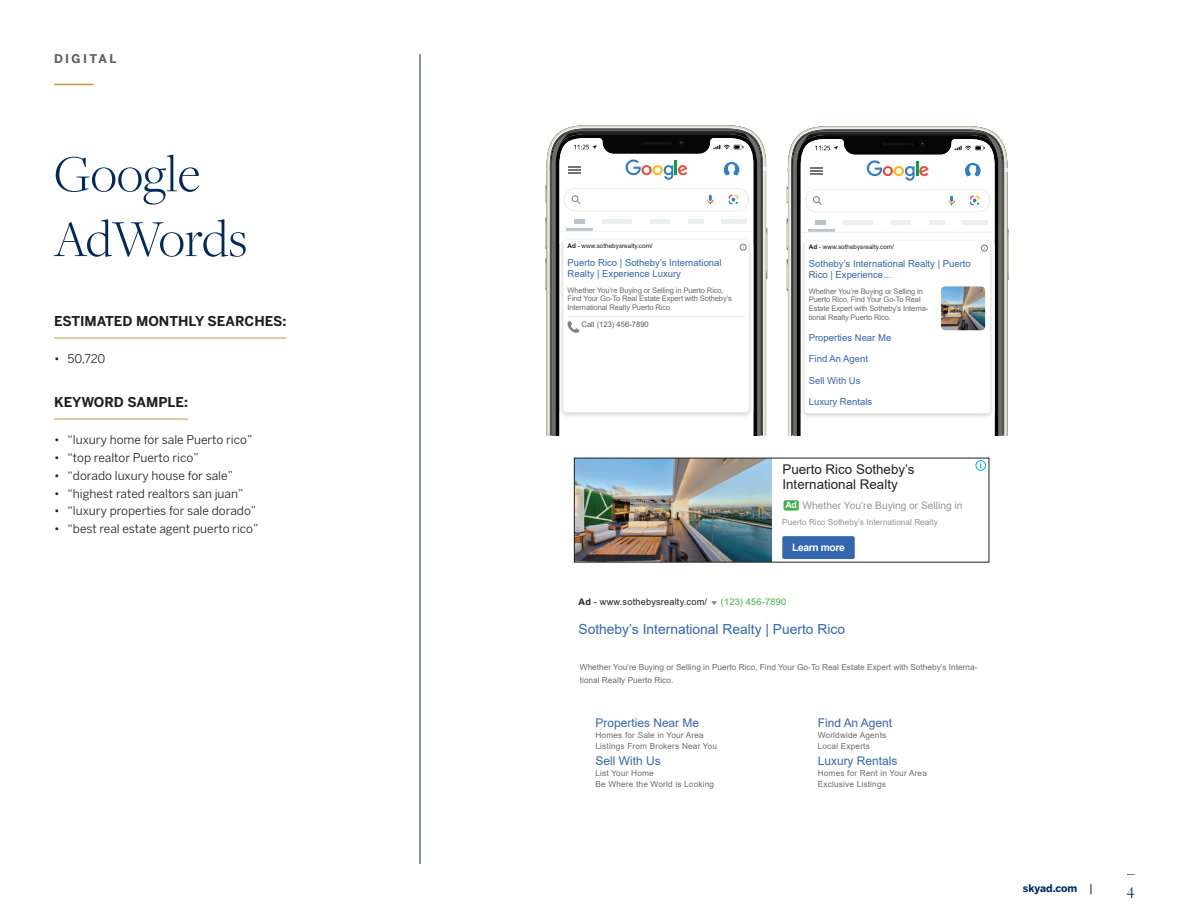
<style>
.page{position:relative;width:1188px;height:918px;background:#fff}
.page>*{position:absolute;margin:0;border:0;box-sizing:border-box;transform-origin:0 0}
.t1{font:300 54px/64.8px "Freight Disp Pro";color:#00295c}
.t2{font:16.5px "Freight Disp Pro";color:#00295c}
.t3{font:13.8px "Arial";color:#3467af}
.t4{font:700 13.5px "Benton Sans";color:#231f20}
.t5{font:13.35px/15.3px "Arial";color:#231f20}
.t6{font:12px "Benton Sans";color:#231f20}
.t7{font:12px "Arial";color:#3467af}
.t8{font:700 12px "Benton Sans";letter-spacing:.2em;color:#5d5d5d}
.t9{font:700 10.5px "Benton Sans";letter-spacing:-.005em;color:#00295c}
.t10{font:10.2px "Arial";color:#939598}
.t11{font:700 10.2px "Arial";letter-spacing:-.03em;color:#fff}
.t12{font:9.45px/11.4px "Arial";color:#3467af}
.t13{font:9.15px "Arial";letter-spacing:.02em;color:#231f20}
.t14{font:700 8.85px "Arial";color:#fff}
.t15{font:8.25px/10.6px "Arial";letter-spacing:.02em;color:#6b6c6c}
.t16{font:8.25px/12.5px "Arial";color:#6b6c6c}
.t17{font:8.25px "Arial";color:#939598}
.t18{font:7.65px/8.7px "Arial";letter-spacing:-.02em;color:#6b6c6c}
.t19{font:7.65px "Arial";color:#57585a}
.t20{font:6.3px "Arial";color:#231f20}
.s1{font-weight:700}
.s2{font-size:5.55px;color:#808285}
.s3{color:#40ae49}
</style>
<div class="page">
<hr style="left:54px;top:84px;width:39px;height:1px;background:#c19b3d">
<hr style="left:54px;top:338px;width:232px;height:1px;background:#c19b3d">
<hr style="left:54px;top:419px;width:134px;height:1px;background:#c19b3d">
<hr style="left:420px;top:54px;width:1px;height:810px;background:#00295c">
<img style="left:576px;top:460px;width:196px;height:100px">
<div style="left:574px;top:458px;width:415px;height:104px;border:1px solid #231f20"></div>
<div style="left:784px;top:500px;width:15px;height:11px;background:#40ae49;border-radius:2px"></div>
<div style="left:782px;top:536px;width:73px;height:23px;background:#3467af;border-radius:2px"></div>
<div style="left:976px;top:460px;width:10px;height:11px;border:1px solid #00aeef;border-radius:50%"></div>
<svg style="left:787px;top:134px;width:222px;height:301px"></svg>
<img style="left:941px;top:287px;width:44px;height:43px">
<svg style="left:545px;top:133px;width:222px;height:302px"></svg>
<h3 class="t8" style="left:54px;top:52px;width:64px">DIGITAL</h3>
<h1 class="t1" style="left:54px;top:140px;width:195px">Google<br>AdWords</h1>
<h3 class="t4" style="left:54px;top:313px;width:234px">ESTIMATED MONTHLY SEARCHES:</h3>
<h3 class="t6" style="left:54px;top:351px;width:53px">• 50,720</h3>
<h3 class="t4" style="left:54px;top:394px;width:136px">KEYWORD SAMPLE:</h3>
<h3 class="t6" style="left:54px;top:433px;width:200px">• “luxury home for sale Puerto rico”</h3>
<h3 class="t6" style="left:54px;top:450px;width:146px">• “top realtor Puerto rico”</h3>
<h3 class="t6" style="left:54px;top:468px;width:181px">• “dorado luxury house for sale”</h3>
<h3 class="t6" style="left:54px;top:486px;width:191px">• “highest rated realtors san juan”</h3>
<h3 class="t6" style="left:54px;top:504px;width:204px">• “luxury properties for sale dorado”</h3>
<h3 class="t6" style="left:54px;top:522px;width:206px">• “best real estate agent puerto rico”</h3>
<p class="t20" style="left:568px;top:242px;width:87px"><span class="s1">Ad</span> - www.sothebysrealty.com/</p>
<p class="t12" style="left:568px;top:257px;width:156px">Puerto Rico | Sotheby’s International<br>Realty | Experience Luxury</p>
<p class="t18" style="left:568px;top:286px;width:166px">Whether You’re Buying or Selling in Puerto Rico,<br>Find Your Go-To Real Estate Expert with Sotheby’s<br>International Realty Puerto Rico.</p>
<p class="t19" style="left:582px;top:319px;width:69px">Call (123) 456-7890</p>
<p class="t20" style="left:809px;top:243px;width:87px"><span class="s1">Ad</span> - www.sothebysrealty.com/</p>
<p class="t12" style="left:809px;top:258px;width:164px">Sotheby’s International Realty | Puerto<br>Rico | Experience...</p>
<p class="t18" style="left:809px;top:287px;width:121px">Whether You’re Buying or Selling in Puerto Rico, Find Your Go-To Real Estate Expert with Sotheby’s Interna&shy;tional Realty Puerto Rico.</p>
<p class="t12" style="left:809px;top:332px;width:84px">Properties Near Me</p>
<p class="t12" style="left:809px;top:353px;width:61px">Find An Agent</p>
<p class="t12" style="left:809px;top:375px;width:53px">Sell With Us</p>
<p class="t12" style="left:809px;top:396px;width:65px">Luxury Rentals</p>
<h3 class="t5" style="left:782px;top:461px;width:134px">Puerto Rico Sotheby’s<br>International Realty</h3>
<h3 class="t10" style="left:803px;top:498px;width:161px">Whether You’re Buying or Selling in</h3>
<p class="t17" style="left:782px;top:516px;width:157px">Puerto Rico Sotheby’s International Realty</p>
<p class="t14" style="left:786px;top:499px;width:13px">Ad</p>
<h3 class="t11" style="left:792px;top:541px;width:54px">Learn more</h3>
<p class="t13" style="left:579px;top:596px;width:209px"><span class="s1">Ad</span> - www.sothebysrealty.com/ <span class="s2">▼</span> <span class="s3">(123) 456-7890</span></p>
<h3 class="t3" style="left:579px;top:619px;width:268px">Sotheby’s International Realty | Puerto Rico</h3>
<p class="t16" style="left:580px;top:661px;width:399px">Whether You’re Buying or Selling in Puerto Rico, Find Your Go-To Real Estate Expert with Sotheby’s Interna&shy;tional Realty Puerto Rico.</p>
<h3 class="t7" style="left:596px;top:715px;width:105px">Properties Near Me</h3>
<p class="t15" style="left:596px;top:730px;width:123px">Homes for Sale in Your Area<br>Listings From Brokers Near You</p>
<h3 class="t7" style="left:596px;top:753px;width:67px">Sell With Us</h3>
<p class="t15" style="left:596px;top:768px;width:120px">List Your Home<br>Be Where the World is Looking</p>
<h3 class="t7" style="left:818px;top:715px;width:76px">Find An Agent</h3>
<p class="t15" style="left:818px;top:730px;width:70px">Worldwide Agents<br>Local Experts</p>
<h3 class="t7" style="left:818px;top:753px;width:81px">Luxury Rentals</h3>
<p class="t15" style="left:818px;top:768px;width:111px">Homes for Rent in Your Area<br>Exclusive Listings</p>
<h3 class="t9" style="left:1023px;top:882px;width:56px">skyad.com</h3>
<h2 class="t2" style="left:1127px;top:879px;width:9px">4</h2>
</div>
